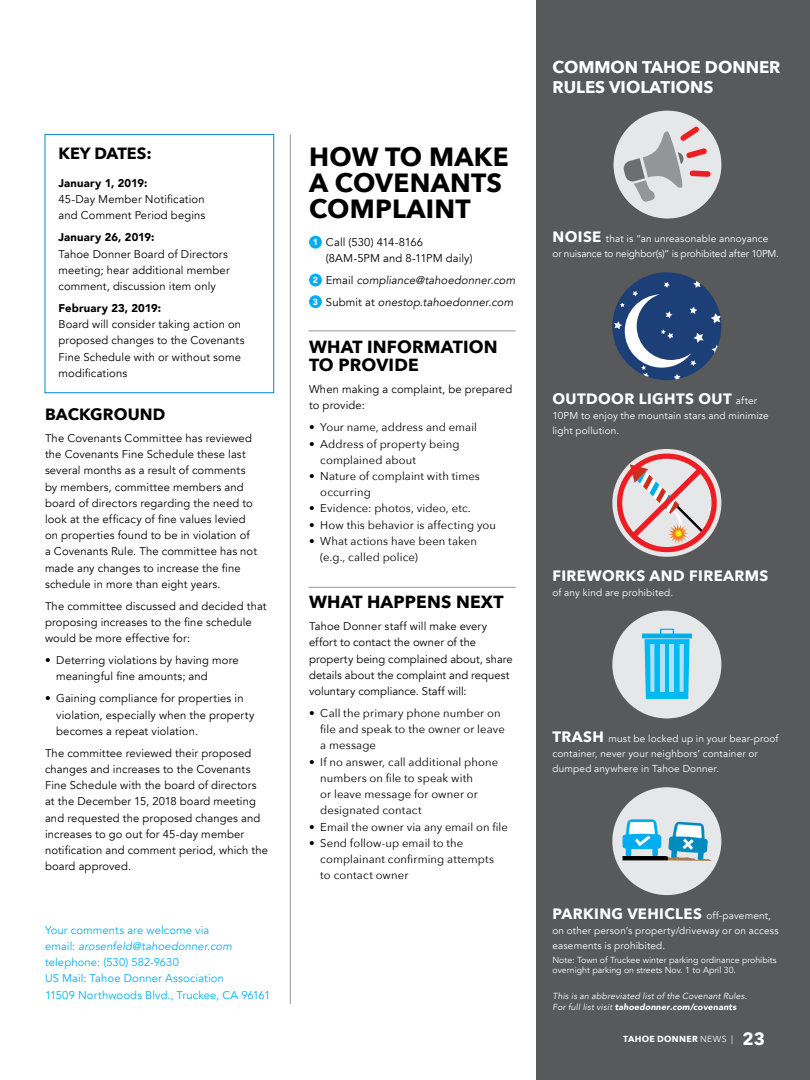
<style>
.page{position:relative;width:810px;height:1080px;background:#fff}
.page>*{position:absolute;margin:0;border:0;box-sizing:border-box;transform-origin:0 0}
.t1{font:700 26.25px/26.2px "Avenir Next";letter-spacing:.01em;color:#000}
.t2{font:700 17.5px/18.8px "Avenir Next";letter-spacing:.01em;color:#000}
.t3{font:700 16.88px/20px "Avenir Next";color:#fff}
.t4{font:700 16.25px "Avenir Next";color:#000}
.t5{font:700 15px "Avenir Next";letter-spacing:.025em;color:#fff}
.t6{font:11.25px/16.2px "Avenir";letter-spacing:.01em;color:#000}
.t7{font:11.25px/16.2px "Avenir Next";letter-spacing:.01em;color:#000}
.t8{font:11.25px/16.2px "Avenir";letter-spacing:.01em;color:#00aeef}
.t9{font:italic 11.25px/21.9px "Avenir";letter-spacing:.015em;color:#000}
.t10{font:900 11.25px "Avenir";letter-spacing:.015em;color:#000}
.t11{font:10px/15px "Avenir";letter-spacing:.015em;color:#fff}
.t12{font:10px/15px "Avenir";letter-spacing:-.005em;color:#fff}
.t13{font:8.75px/10px "Avenir";color:#fff}
.t14{font:italic 8.75px/11.2px "Avenir";letter-spacing:.015em;color:#fff}
.t15{font:700 8.75px "Avenir Next";letter-spacing:.035em;color:#fff}
.t16{font:900 8.75px "Avenir";color:#fff}
.s1{font-style:italic}
.s2{font-style:normal}
.s3{font-family:"Avenir Next";font-weight:700;font-size:15px}
.s4{font-family:"Avenir";font-weight:400;font-size:10px}
.s5{font-weight:900}
.s6{font-weight:400}
.s7{font-size:17.5px}
</style>
<div class="page">
<div style="left:309px;top:236px;width:13px;height:13px;background:#00aeef;border-radius:50%"></div>
<div style="left:309px;top:274px;width:13px;height:12px;background:#00aeef;border-radius:50%"></div>
<div style="left:309px;top:295px;width:13px;height:13px;background:#00aeef;border-radius:50%"></div>
<hr style="left:309px;top:331px;width:207px;height:1px;background:#939598">
<hr style="left:290px;top:134px;width:1px;height:870px;background:#939598">
<hr style="left:309px;top:587px;width:207px;height:1px;background:#939598">
<div style="left:536px;top:0;width:274px;height:1080px;background:#58595b"></div>
<div style="left:612px;top:611px;width:109px;height:107px;background:#e6e7e8;border-radius:50%"></div>
<svg style="left:642px;top:629px;width:50px;height:70px"></svg>
<div style="left:614px;top:111px;width:107px;height:108px;background:#e6e7e8;border-radius:50%"></div>
<svg style="left:623px;top:126px;width:88px;height:76px"></svg>
<svg style="left:612px;top:449px;width:110px;height:108px"></svg>
<div style="left:612px;top:787px;width:109px;height:108px;background:#e6e7e8;border-radius:50%"></div>
<svg style="left:623px;top:819px;width:89px;height:42px"></svg>
<div style="left:612px;top:272px;width:109px;height:108px;background:#1d3f78;border-radius:50%"></div>
<svg style="left:711px;top:313px;width:10px;height:10px"></svg>
<svg style="left:712px;top:345px;width:6px;height:10px"></svg>
<svg style="left:614px;top:280px;width:90px;height:100px"></svg>
<h3 class="t4" style="left:58px;top:140px;width:95px">KEY DATES:</h3>
<p class="t10" style="left:58px;top:173px;width:90px">January 1, 2019:</p>
<p class="t6" style="left:58px;top:191px;width:148px">45-Day Member Notification and Comment Period begins</p>
<p class="t10" style="left:58px;top:228px;width:98px">January 26, 2019:</p>
<p class="t6" style="left:58px;top:246px;width:173px">Tahoe Donner Board of Directors meeting; hear additional member comment, discussion item only</p>
<p class="t10" style="left:58px;top:298px;width:104px">February 23, 2019:</p>
<p class="t6" style="left:58px;top:316px;width:188px">Board will consider taking action on proposed changes to the Covenants<br>Fine Schedule with or without some modifications</p>
<h3 class="t4" style="left:45px;top:400px;width:122px">BACKGROUND</h3>
<p class="t6" style="left:45px;top:430px;width:214px">The Covenants Committee has reviewed the Covenants Fine Schedule these last several months as a result of comments by members, committee members and board of directors regarding the need to look at the efficacy of fine values levied on properties found to be in violation of a Covenants Rule. The committee has not made any changes to increase the fine schedule in more than eight years.</p>
<p class="t6" style="left:45px;top:598px;width:223px">The committee discussed and decided that proposing increases to the fine schedule would be more effective for:</p>
<p class="t6" style="left:56px;top:652px;width:184px;text-indent:-11px">• Deterring violations by having more meaningful fine amounts; and</p>
<p class="t6" style="left:56px;top:691px;width:200px;text-indent:-11px">• Gaining compliance for properties in violation, especially when the property becomes a repeat violation.</p>
<p class="t6" style="left:45px;top:745px;width:225px">The committee reviewed their proposed changes and increases to the Covenants Fine Schedule with the board of directors at the December 15, 2018 board meeting and requested the proposed changes and increases to go out for 45-day member notification and comment period, which the board approved.</p>
<p class="t8" style="left:45px;top:922px;width:227px">Your comments are welcome via<br>email: <span class="s1">arosenfeld@tahoedonner.com </span>telephone: (530) 582-9630<br>US Mail: Tahoe Donner Association<br>11509 Northwoods Blvd., Truckee, CA 96161</p>
<h1 class="t1" style="left:309px;top:143px;width:201px">HOW TO MAKE<br>A COVENANTS<br>COMPLAINT</h1>
<p class="t6" style="left:326px;top:234px;width:148px">Call (530) 414-8166 (8AM-5PM and 8-11PM daily)</p>
<p class="t9" style="left:326px;top:269px;width:191px"><span class="s2">Email</span> compliance@tahoedonner.com<br><span class="s2">Submit at</span> onestop.tahoedonner.com</p>
<h2 class="t2" style="left:309px;top:337px;width:190px">WHAT INFORMATION<br>TO PROVIDE</h2>
<p class="t6" style="left:309px;top:381px;width:205px">When making a complaint, be prepared to provide:</p>
<p class="t7" style="left:309px;top:419px;width:170px">• Your name, address and email</p>
<p class="t7" style="left:320px;top:435px;width:141px;text-indent:-11px">• Address of property being complained about</p>
<p class="t7" style="left:320px;top:467px;width:161px;text-indent:-11px">• Nature of complaint with times occurring</p>
<p class="t7" style="left:309px;top:500px;width:163px">• Evidence: photos, video, etc.</p>
<p class="t7" style="left:309px;top:516px;width:189px">• How this behavior is affecting you</p>
<p class="t7" style="left:320px;top:532px;width:158px;text-indent:-11px">• What actions have been taken (e.g., called police)</p>
<h2 class="t2" style="left:309px;top:592px;width:196px">WHAT HAPPENS NEXT</h2>
<p class="t6" style="left:309px;top:618px;width:205px">Tahoe Donner staff will make every effort to contact the owner of the property being complained about, share details about the complaint and request voluntary compliance. Staff will:</p>
<p class="t7" style="left:320px;top:704px;width:186px;text-indent:-11px">• Call the primary phone number on file and speak to the owner or leave a message</p>
<p class="t7" style="left:320px;top:753px;width:179px;text-indent:-11px">• If no answer, call additional phone numbers on file to speak with<br>or leave message for owner or designated contact</p>
<p class="t7" style="left:309px;top:818px;width:200px">• Email the owner via any email on file</p>
<p class="t7" style="left:320px;top:834px;width:175px;text-indent:-11px">• Send follow-up email to the complainant confirming attempts to contact owner</p>
<p class="t16" style="left:313px;top:235px;width:7px">1</p>
<p class="t16" style="left:313px;top:272px;width:7px">2</p>
<p class="t16" style="left:313px;top:294px;width:7px">3</p>
<h3 class="t3" style="left:552px;top:57px;width:229px">COMMON TAHOE DONNER<br>RULES VIOLATIONS</h3>
<p class="t12" style="left:552px;top:232px;width:228px"><span class="s3">NOISE</span> that is “an unreasonable annoyance or nuisance to neighbor(s)” is prohibited after 10PM.</p>
<h3 class="t5" style="left:552px;top:386px;width:206px">OUTDOOR LIGHTS OUT <span class="s4">after</span></h3>
<p class="t11" style="left:553px;top:408px;width:218px">10PM to enjoy the mountain stars and minimize light pollution.</p>
<h3 class="t5" style="left:552px;top:562px;width:217px">FIREWORKS AND FIREARMS</h3>
<p class="t11" style="left:552px;top:585px;width:122px">of any kind are prohibited.</p>
<p class="t11" style="left:552px;top:731px;width:228px"><span class="s3">TRASH</span> must be locked up in your bear-proof container, never your neighbors’ container or dumped anywhere in Tahoe Donner.</p>
<h3 class="t5" style="left:552px;top:901px;width:220px">PARKING VEHICLES <span class="s4">off-pavement,</span></h3>
<p class="t11" style="left:552px;top:923px;width:228px">on other person’s property/driveway or on access easements is prohibited.</p>
<p class="t13" style="left:552px;top:955px;width:225px">Note: Town of Truckee winter parking ordinance prohibits overnight parking on streets Nov. 1 to April 30.</p>
<p class="t14" style="left:552px;top:990px;width:196px">This is an abbreviated list of the Covenant Rules.<br>For full list visit <span class="s5">tahoedonner.com/covenants</span></p>
<p class="t15" style="left:623px;top:1032px;width:143px">TAHOE DONNER <span class="s6">NEWS |</span> <span class="s7">23</span></p>
</div>
